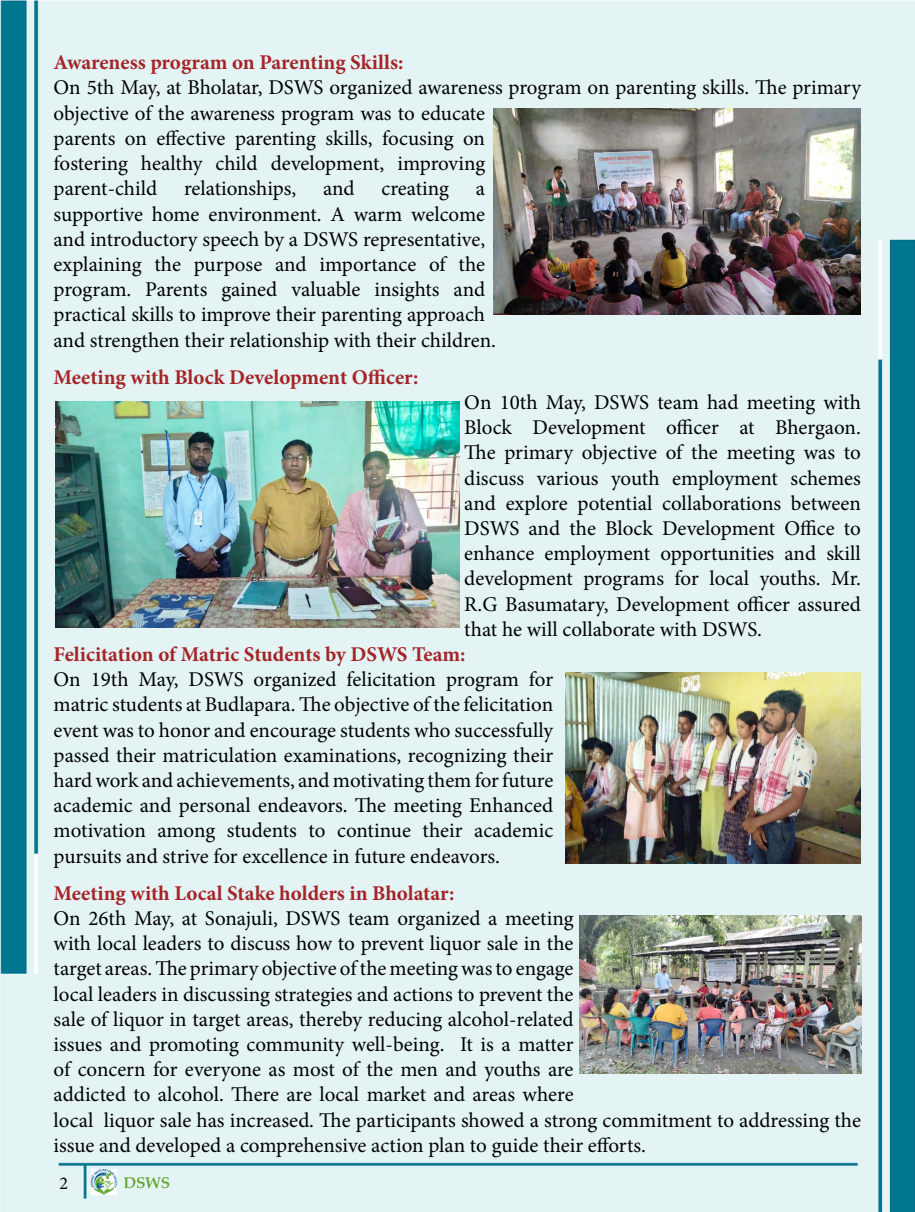
<style>
.page{position:relative;width:915px;height:1212px;background:#fff}
.page>*{position:absolute;margin:0;border:0;box-sizing:border-box;transform-origin:0 0}
.t1{font:21px/25.2px "Minion Pro";letter-spacing:-.005em;color:#000}
.t2{font:700 21px "Minion Pro";color:#a42428}
.t3{font:18px "Minion Pro";color:#000}
</style>
<div class="page">
<img style="left:0;top:0;width:914px;height:1212px">
<img style="left:493px;top:109px;width:367px;height:206px">
<img style="left:55px;top:401px;width:404px;height:226px">
<img style="left:565px;top:672px;width:295px;height:192px">
<img style="left:579px;top:915px;width:282px;height:159px">
<p class="t2" style="left:54px;top:48px;width:351px">Awareness program on Parenting Skills:</p>
<p class="t1" style="left:54px;top:75px;width:808px">On 5th May, at Bholatar, DSWS organized awareness program on parenting skills. The primary objective of the awareness program was to educate<br>parents on effective parenting skills, focusing on<br>fostering healthy child development, improving<br>parent-child</p>
<p class="t1" style="left:184px;top:176px;width:114px">relationships,</p>
<p class="t1" style="left:323px;top:176px;width:33px">and</p>
<p class="t1" style="left:381px;top:176px;width:69px">creating</p>
<p class="t1" style="left:54px;top:176px;width:443px;text-indent:422px">a supportive home environment. A warm welcome and introductory speech by a DSWS representative, explaining the purpose and importance of the program. Parents gained valuable insights and practical skills to improve their parenting approach and strengthen their relationship with their children.</p>
<p class="t2" style="left:54px;top:362px;width:366px">Meeting with Block Development Officer:</p>
<p class="t1" style="left:464px;top:390px;width:398px;text-align:justify">On 10th May, DSWS team had meeting with Block Development officer at Bhergaon.<br>The primary objective of the meeting was to discuss various youth employment schemes and explore potential collaborations between DSWS and the Block Development Office to enhance employment opportunities and skill development programs for local youths. Mr.<br>R.G Basumatary, Development officer assured that he will collaborate with DSWS.</p>
<p class="t2" style="left:54px;top:639px;width:413px">Felicitation of Matric Students by DSWS Team:</p>
<p class="t1" style="left:54px;top:667px;width:501px;text-align:justify">On 19th May, DSWS organized felicitation program for matric students at Budlapara. The objective of the felicitation event was to honor and encourage students who successfully passed their matriculation examinations, recognizing their hard work and achievements, and motivating them for future academic and personal endeavors. The meeting Enhanced motivation among students to continue their academic pursuits and strive for excellence in future endeavors.</p>
<p class="t2" style="left:54px;top:878px;width:402px">Meeting with Local Stake holders in Bholatar:</p>
<p class="t1" style="left:54px;top:906px;width:808px">On 26th May, at Sonajuli, DSWS team organized a meeting<br>with local leaders to discuss how to prevent liquor sale in the<br>target areas. The primary objective of the meeting was to engage<br>local leaders in discussing strategies and actions to prevent the<br>sale of liquor in target areas, thereby reducing alcohol-related<br>issues and promoting community well-being. It is a matter<br>of concern for everyone as most of the men and youths are<br>addicted to alcohol. There are local market and areas where<br>local liquor sale has increased. The participants showed a strong commitment to addressing the issue and developed a comprehensive action plan to guide their efforts.</p>
<p class="t3" style="left:60px;top:1171px;width:10px">2</p>
</div>
